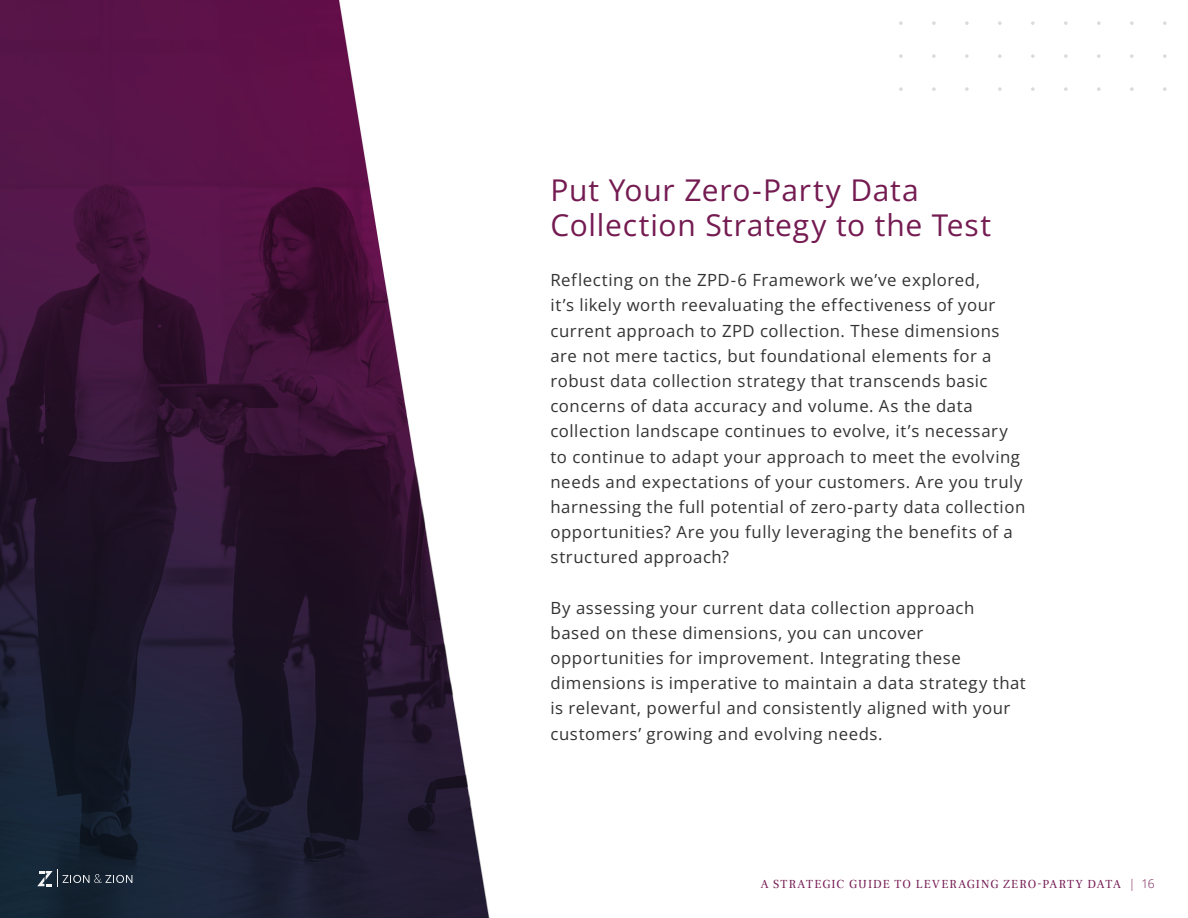
<style>
.page{position:relative;width:1188px;height:918px;background:#fff}
.page>*{position:absolute;margin:0;border:0;box-sizing:border-box;transform-origin:0 0}
.t1{font:30px/34.5px "Open Sans";letter-spacing:.025em;color:#741b52}
.t2{font:16.8px/25.2px "Open Sans";letter-spacing:.03em;color:#333}
.t3{font:12px "Frank Ruhl Libre";letter-spacing:.095em;color:#741b52}
.s1{font-family:"Open Sans"}
</style>
<div class="page">
<svg style="left:1163px;top:87px;width:4px;height:4px"></svg>
<svg style="left:1130px;top:87px;width:4px;height:4px"></svg>
<svg style="left:1097px;top:87px;width:4px;height:4px"></svg>
<svg style="left:1064px;top:87px;width:4px;height:4px"></svg>
<svg style="left:1031px;top:87px;width:4px;height:4px"></svg>
<svg style="left:998px;top:87px;width:4px;height:4px"></svg>
<svg style="left:965px;top:87px;width:4px;height:4px"></svg>
<svg style="left:932px;top:87px;width:4px;height:4px"></svg>
<svg style="left:899px;top:87px;width:4px;height:4px"></svg>
<svg style="left:1163px;top:54px;width:4px;height:4px"></svg>
<svg style="left:1130px;top:54px;width:4px;height:4px"></svg>
<svg style="left:1097px;top:54px;width:4px;height:4px"></svg>
<svg style="left:1064px;top:54px;width:4px;height:4px"></svg>
<svg style="left:1031px;top:54px;width:4px;height:4px"></svg>
<svg style="left:998px;top:54px;width:4px;height:4px"></svg>
<svg style="left:965px;top:54px;width:4px;height:4px"></svg>
<svg style="left:932px;top:54px;width:4px;height:4px"></svg>
<svg style="left:899px;top:54px;width:4px;height:4px"></svg>
<svg style="left:1163px;top:21px;width:4px;height:4px"></svg>
<svg style="left:1130px;top:21px;width:4px;height:4px"></svg>
<svg style="left:1097px;top:21px;width:4px;height:4px"></svg>
<svg style="left:1064px;top:21px;width:4px;height:4px"></svg>
<svg style="left:1031px;top:21px;width:4px;height:4px"></svg>
<svg style="left:998px;top:21px;width:4px;height:4px"></svg>
<svg style="left:965px;top:21px;width:4px;height:4px"></svg>
<svg style="left:932px;top:21px;width:4px;height:4px"></svg>
<svg style="left:899px;top:21px;width:4px;height:4px"></svg>
<img style="left:0;top:0;width:490px;height:918px">
<svg style="left:37px;top:870px;width:95px;height:17px;background:#384552"></svg>
<h1 class="t1" style="left:550px;top:173px;width:442px">Put Your Zero-Party Data<br>Collection Strategy to the Test</h1>
<p class="t2" style="left:550px;top:267px;width:476px">Reflecting on the ZPD-6 Framework we’ve explored,<br>it’s likely worth reevaluating the effectiveness of your current approach to ZPD collection. These dimensions are not mere tactics, but foundational elements for a robust data collection strategy that transcends basic concerns of data accuracy and volume. As the data collection landscape continues to evolve, it’s necessary to continue to adapt your approach to meet the evolving needs and expectations of your customers. Are you truly harnessing the full potential of zero-party data collection opportunities? Are you fully leveraging the benefits of a structured approach?</p>
<p class="t2" style="left:550px;top:595px;width:477px">By assessing your current data collection approach based on these dimensions, you can uncover opportunities for improvement. Integrating these dimensions is imperative to maintain a data strategy that is relevant, powerful and consistently aligned with your customers’ growing and evolving needs.</p>
<p class="t3" style="left:761px;top:876px;width:395px">A STRATEGIC GUIDE TO LEVERAGING ZERO-PARTY DATA <span class="s1">| 16</span></p>
</div>
